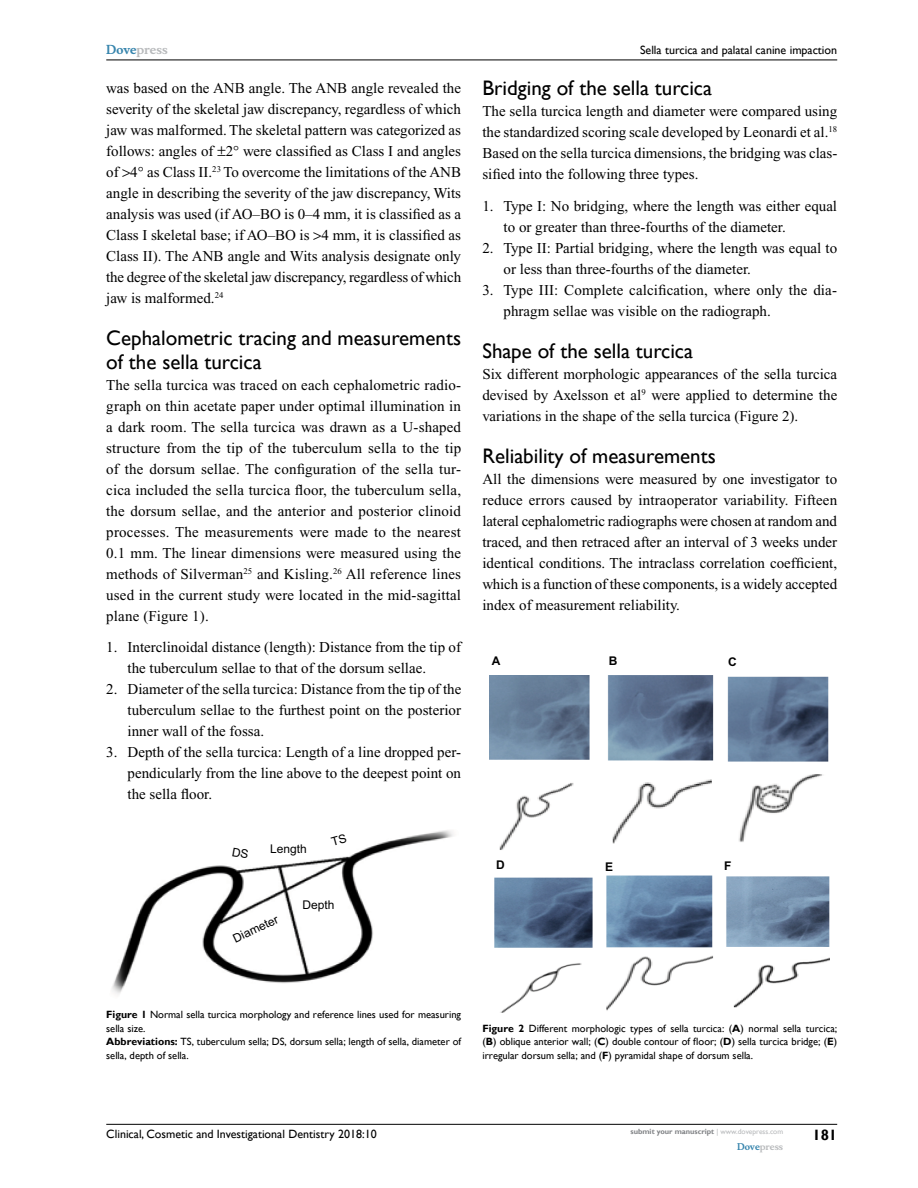
<style>
.page{position:relative;width:918px;height:1188px;background:#fff}
.page>*{position:absolute;margin:0;border:0;box-sizing:border-box;transform-origin:0 0}
.t1{font:21px/24px "Gill Sans";color:#000}
.t2{font:15px/21px "Times New Roman";color:#000;text-align:justify}
.t3{font:700 15px "Gill Sans";color:#000}
.t4{font:12px "Gill Sans";color:#000}
.t5{font:12px "Arial";color:#000}
.t6{font:700 12px "Musee";color:#b8babc}
.t7{font:700 12px "Arial";color:#000}
.t8{font:10.5px/13.5px "Gill Sans";color:#000}
.t9{font:700 9px "Musee";color:#b8babc}
.t10{font:700 7.5px "Gill Sans";color:#808285}
.s1{color:#3785ad}
.s2{font-weight:700}
.s3{font-weight:400;color:#b8babc}
</style>
<div class="page">
<hr style="left:106px;top:1124px;width:731px;height:1px;background:#000">
<hr style="left:106px;top:60px;width:731px;height:1px;background:#000">
<img style="left:112px;top:830px;width:341px;height:164px">
<img style="left:490px;top:675px;width:340px;height:337px">
<svg style="left:232px;top:847px;width:17px;height:12px"></svg>
<svg style="left:331px;top:834px;width:16px;height:12px"></svg>
<p class="t6" style="left:106px;top:43px;width:63px"><span class="s1">Dove</span>press</p>
<p class="t2" style="left:106px;top:77px;width:357px">was based on the ANB angle. The ANB angle revealed the severity of the skeletal jaw discrepancy, regardless of which jaw was malformed. The skeletal pattern was categorized as follows: angles of 2° were classified as Class I and angles of 4° as Class II.<sup>23</sup> To overcome the limitations of the ANB angle in describing the severity of the jaw discrepancy, Wits analysis was used (if AO–BO is 0–4 mm, it is classified as a Class I skeletal base; if AO–BO is 4 mm, it is classified as Class II). The ANB angle and Wits analysis designate only the degree of the skeletal jaw discrepancy, regardless of which jaw is malformed.<sup>24</sup></p>
<h1 class="t1" style="left:106px;top:326px;width:356px">Cephalometric tracing and measurements of the sella turcica</h1>
<p class="t2" style="left:106px;top:374px;width:356px">The sella turcica was traced on each cephalometric radio&shy;graph on thin acetate paper under optimal illumination in a dark room. The sella turcica was drawn as a U-shaped structure from the tip of the tuberculum sella to the tip of the dorsum sellae. The configuration of the sella tur&shy;cica included the sella turcica floor, the tuberculum sella, the dorsum sellae, and the anterior and posterior clinoid processes. The measurements were made to the nearest 0.1 mm. The linear dimensions were measured using the methods of Silverman<sup>25</sup> and Kisling.<sup>26</sup> All reference lines used in the current study were located in the mid-sagittal plane (Figure 1).</p>
<p class="t2" style="left:128px;top:637px;width:335px;text-indent:-21px">1. Interclinoidal distance (length): Distance from the tip of the tuberculum sellae to that of the dorsum sellae.</p>
<p class="t2" style="left:128px;top:679px;width:335px;text-indent:-21px">2. Diameter of the sella turcica: Distance from the tip of the tuberculum sellae to the furthest point on the posterior inner wall of the fossa.</p>
<p class="t2" style="left:128px;top:742px;width:335px;text-indent:-21px">3. Depth of the sella turcica: Length of a line dropped per&shy;pendicularly from the line above to the deepest point on the sella floor.</p>
<p class="t5" style="left:270px;top:841px;width:38px">Length</p>
<p class="t5" style="left:230px;top:932px;width:50px;rotate:-25deg">Diameter</p>
<p class="t5" style="left:302px;top:897px;width:34px">Depth</p>
<p class="t4" style="left:640px;top:43px;width:199px">Sella turcica and palatal canine impaction</p>
<h1 class="t1" style="left:482px;top:77px;width:231px">Bridging of the sella turcica</h1>
<p class="t2" style="left:482px;top:101px;width:356px">The sella turcica length and diameter were compared using the standardized scoring scale developed by Leonardi et al.<sup>18<br></sup>Based on the sella turcica dimensions, the bridging was clas&shy;sified into the following three types.</p>
<p class="t2" style="left:504px;top:195px;width:335px;text-indent:-21px">1. Type I: No bridging, where the length was either equal to or greater than three-fourths of the diameter.</p>
<p class="t2" style="left:504px;top:237px;width:335px;text-indent:-21px">2. Type II: Partial bridging, where the length was equal to or less than three-fourths of the diameter.</p>
<p class="t2" style="left:504px;top:279px;width:335px;text-indent:-21px">3. Type III: Complete calcification, where only the dia&shy;phragm sellae was visible on the radiograph.</p>
<h1 class="t1" style="left:482px;top:339px;width:212px">Shape of the sella turcica</h1>
<p class="t2" style="left:482px;top:363px;width:356px">Six different morphologic appearances of the sella turcica devised by Axelsson et al<sup>9</sup> were applied to determine the variations in the shape of the sella turcica (Figure 2).</p>
<h1 class="t1" style="left:482px;top:444px;width:235px">Reliability of measurements</h1>
<p class="t2" style="left:482px;top:468px;width:356px">All the dimensions were measured by one investigator to reduce errors caused by intraoperator variability. Fifteen lateral cephalometric radiographs were chosen at random and traced, and then retraced after an interval of 3 weeks under identical conditions. The intraclass correlation coefficient, which is a function of these components, is a widely accepted index of measurement reliability.</p>
<p class="t7" style="left:492px;top:653px;width:10px">A</p>
<p class="t7" style="left:609px;top:653px;width:10px">B</p>
<p class="t7" style="left:728px;top:654px;width:10px">C</p>
<p class="t7" style="left:496px;top:857px;width:10px">D</p>
<p class="t7" style="left:605px;top:859px;width:10px">E</p>
<p class="t7" style="left:724px;top:858px;width:9px">F</p>
<p class="t8" style="left:106px;top:1008px;width:356px"><span class="s2">Figure 1</span> Normal sella turcica morphology and reference lines used for measuring sella size.<br><span class="s2">Abbreviations:</span> TS, tuberculum sella; DS, dorsum sella; length of sella, diameter of sella, depth of sella.</p>
<p class="t8" style="left:482px;top:1021px;width:356px;text-align:justify"><span class="s2">Figure 2</span> Different morphologic types of sella turcica: (<span class="s2">A</span>) normal sella turcica; (<span class="s2">B</span>) oblique anterior wall; (<span class="s2">C</span>) double contour of floor; (<span class="s2">D</span>) sella turcica bridge; (<span class="s2">E</span>) irregular dorsum sella; and (<span class="s2">F</span>) pyramidal shape of dorsum sella.</p>
<p class="t4" style="left:106px;top:1127px;width:272px">Clinical, Cosmetic and Investigational Dentistry 2018:10</p>
<p class="t10" style="left:631px;top:1127px;width:154px">submit your manuscript <span class="s3">| www.dovepress.com</span></p>
<p class="t9" style="left:737px;top:1141px;width:48px"><span class="s1">Dove</span>press</p>
<p class="t3" style="left:812px;top:1126px;width:26px">181</p>
</div>
